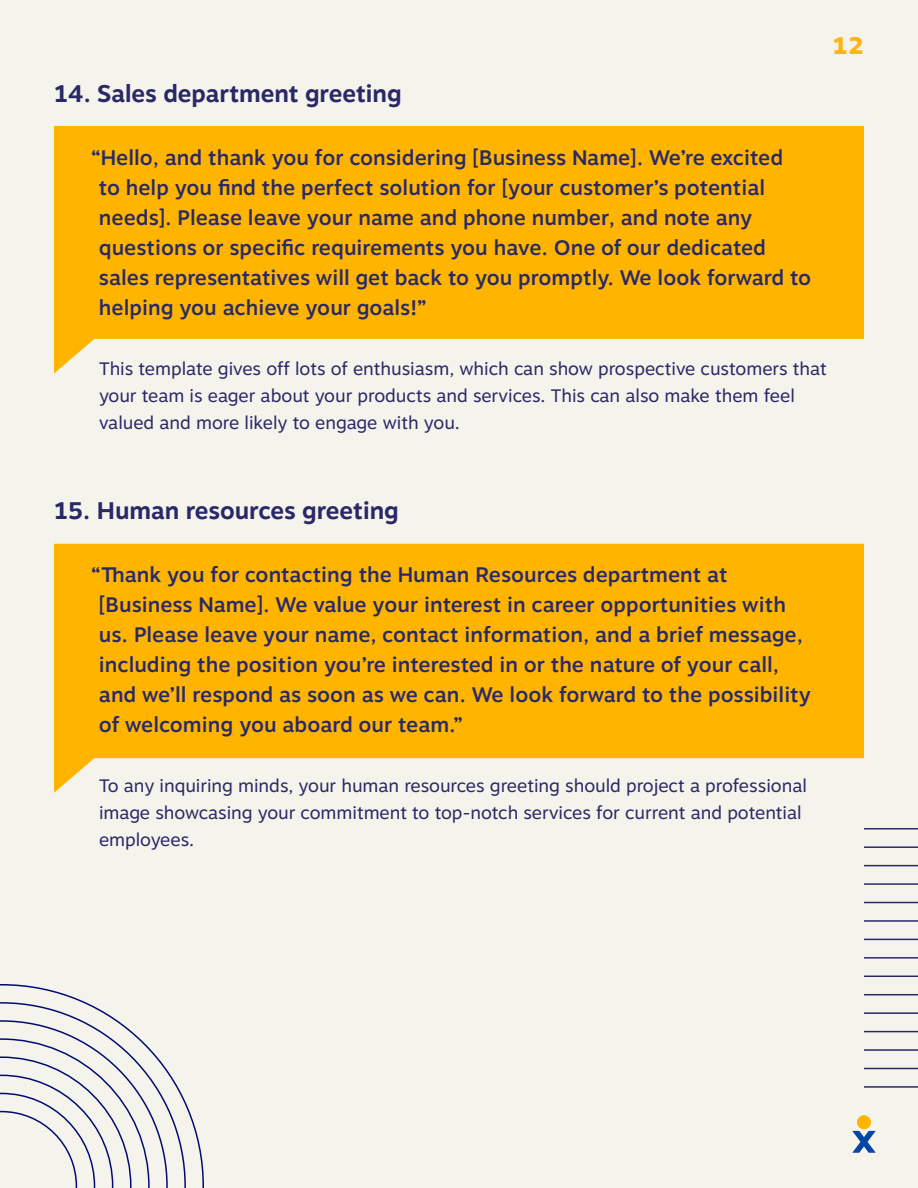
<style>
.page{position:relative;width:918px;height:1188px;background:#f5f4ec}
.page>*{position:absolute;margin:0;border:0;box-sizing:border-box;transform-origin:0 0}
.t1{font:700 24px "Motiva Sans";color:#2a2967}
.t2{font:800 24px "Motiva Sans";color:#fdb515}
.t3{font:500 21px/30px "Motiva Sans";color:#2a2967}
.t4{font:18px/27px "Motiva Sans";color:#2a2967}
</style>
<div class="page">
<div style="left:857px;top:1115px;width:14px;height:14px;background:#ffb500;border-radius:50%"></div>
<svg style="left:852px;top:1131px;width:24px;height:22px"></svg>
<svg style="left:54px;top:126px;width:810px;height:248px;background:#fdbd20"></svg>
<svg style="left:54px;top:544px;width:810px;height:249px;background:#fdbd1f"></svg>
<svg style="left:0;top:984px;width:204px;height:204px"></svg>
<hr style="left:864px;top:828px;width:54px;height:2px;background:#292a66">
<hr style="left:864px;top:902px;width:54px;height:1px;background:#292a66">
<hr style="left:864px;top:976px;width:54px;height:1px;background:#292a66">
<hr style="left:864px;top:1086px;width:54px;height:2px;background:#292a66">
<hr style="left:864px;top:865px;width:54px;height:1px;background:#292a66">
<hr style="left:864px;top:939px;width:54px;height:1px;background:#292a66">
<hr style="left:864px;top:1049px;width:54px;height:2px;background:#292a66">
<hr style="left:864px;top:1012px;width:54px;height:2px;background:#292a66">
<hr style="left:864px;top:846px;width:54px;height:2px;background:#292a66">
<hr style="left:864px;top:920px;width:54px;height:2px;background:#292a66">
<hr style="left:864px;top:994px;width:54px;height:1px;background:#292a66">
<hr style="left:864px;top:883px;width:54px;height:2px;background:#292a66">
<hr style="left:864px;top:957px;width:54px;height:2px;background:#292a66">
<hr style="left:864px;top:1068px;width:54px;height:1px;background:#292a66">
<hr style="left:864px;top:1031px;width:54px;height:1px;background:#292a66">
<p class="t1" style="left:54px;top:76px;width:349px">14. Sales department greeting</p>
<p class="t3" style="left:99px;top:143px;width:714px;text-indent:-7px">“Hello, and thank you for considering [Business Name]. We’re excited<br>to help you find the perfect solution for [your customer’s potential needs]. Please leave your name and phone number, and note any questions or specific requirements you have. One of our dedicated sales representatives will get back to you promptly. We look forward to helping you achieve your goals!”</p>
<p class="t2" style="left:833px;top:28px;width:33px">12</p>
<p class="t4" style="left:99px;top:355px;width:729px">This template gives off lots of enthusiasm, which can show prospective customers that your team is eager about your products and services. This can also make them feel valued and more likely to engage with you.</p>
<p class="t1" style="left:54px;top:493px;width:346px">15. Human resources greeting</p>
<p class="t3" style="left:99px;top:560px;width:714px;text-indent:-7px">“Thank you for contacting the Human Resources department at [Business Name]. We value your interest in career opportunities with us. Please leave your name, contact information, and a brief message, including the position you’re interested in or the nature of your call, and we’ll respond as soon as we can. We look forward to the possibility of welcoming you aboard our team.”</p>
<p class="t4" style="left:99px;top:772px;width:709px">To any inquiring minds, your human resources greeting should project a professional image showcasing your commitment to top-notch services for current and potential employees.</p>
</div>
